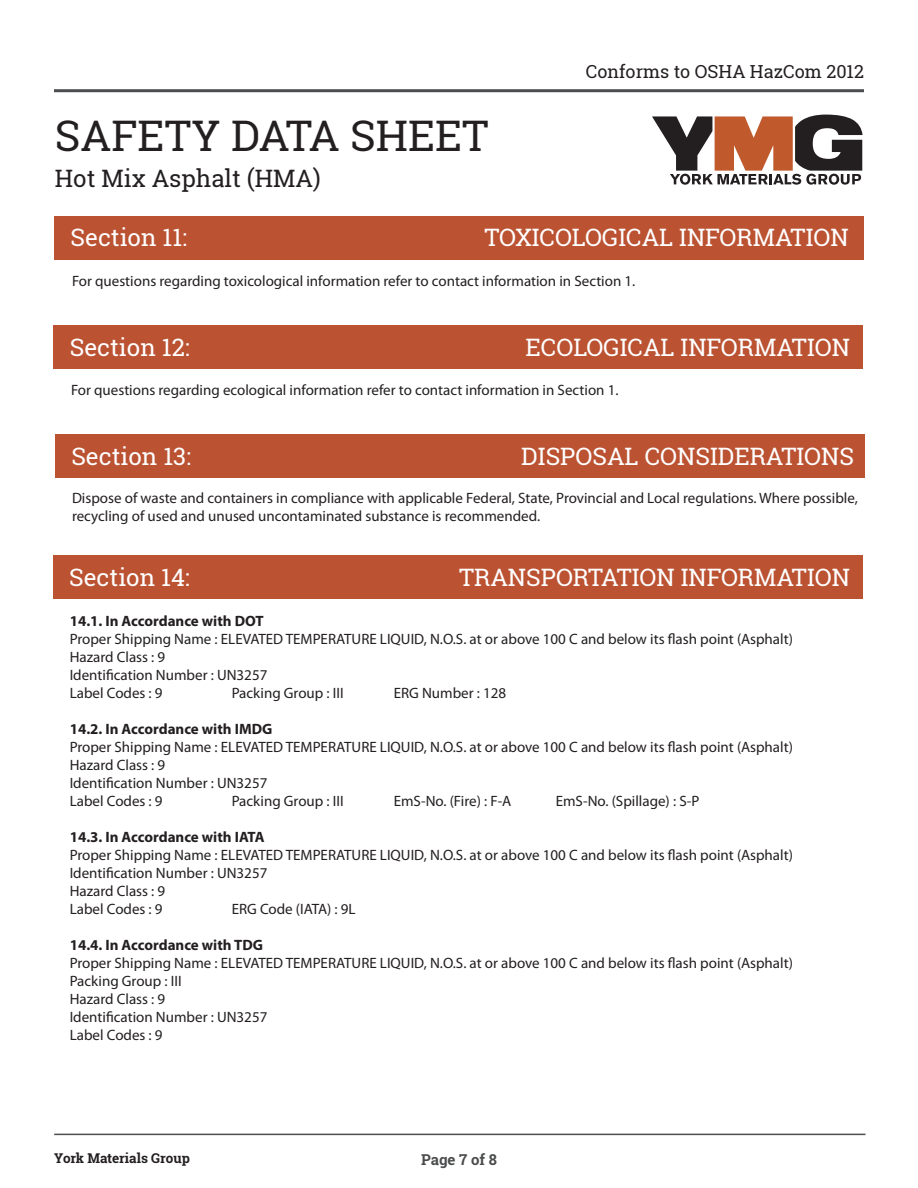
<style>
.page{position:relative;width:918px;height:1188px;background:#fff}
.page>*{position:absolute;margin:0;border:0;box-sizing:border-box;transform-origin:0 0}
.t1{font:42.15px "Roboto Slab";color:#231f20}
.t2{font:24px "Roboto Slab";color:#fff}
.t3{font:24px "Roboto Slab";color:#231f20}
.t4{font:18px "Roboto Slab";color:#231f20}
.t5{font:15px/18px "Myriad Pro";color:#231f20}
.t6{font:700 15px "Myriad Pro";color:#231f20}
.t7{font:700 15px "Roboto Slab";color:#4b4c4d}
.t8{font:700 13.5px "Roboto Slab";color:#231f20}
</style>
<div class="page">
<hr style="left:54px;top:89px;width:810px;height:3px;background:#4b4c4d">
<div style="left:54px;top:217px;width:810px;height:43px;background:#bb5333"></div>
<hr style="left:54px;top:1134px;width:812px;height:1px;background:#4b4c4d">
<div style="left:53px;top:325px;width:810px;height:44px;background:#bb5333"></div>
<div style="left:55px;top:434px;width:810px;height:44px;background:#bb5333"></div>
<div style="left:53px;top:555px;width:810px;height:44px;background:#bb5333"></div>
<svg style="left:652px;top:115px;width:211px;height:70px"></svg>
<p class="t1" style="left:55px;top:107px;width:435px">SAFETY DATA SHEET</p>
<p class="t3" style="left:55px;top:162px;width:267px">Hot Mix Asphalt (HMA)</p>
<p class="t4" style="left:586px;top:59px;width:280px">Conforms to OSHA HazCom 2012</p>
<p class="t2" style="left:70px;top:221px;width:118px">Section 11:</p>
<p class="t2" style="left:484px;top:221px;width:366px">TOXICOLOGICAL INFORMATION</p>
<p class="t5" style="left:72px;top:272px;width:565px">For questions regarding toxicological information refer to contact information in Section 1.</p>
<p class="t2" style="left:70px;top:331px;width:122px">Section 12:</p>
<p class="t2" style="left:526px;top:331px;width:326px">ECOLOGICAL INFORMATION</p>
<p class="t5" style="left:71px;top:381px;width:549px">For questions regarding ecological information refer to contact information in Section 1.</p>
<p class="t2" style="left:71px;top:439px;width:121px">Section 13:</p>
<p class="t2" style="left:521px;top:439px;width:334px">DISPOSAL CONSIDERATIONS</p>
<p class="t5" style="left:72px;top:489px;width:787px">Dispose of waste and containers in compliance with applicable Federal, State, Provincial and Local regulations. Where possible, recycling of used and unused uncontaminated substance is recommended.</p>
<p class="t2" style="left:69px;top:561px;width:122px">Section 14:</p>
<p class="t2" style="left:459px;top:561px;width:392px">TRANSPORTATION INFORMATION</p>
<p class="t6" style="left:70px;top:612px;width:196px">14.1. In Accordance with DOT</p>
<p class="t5" style="left:70px;top:631px;width:725px">Proper Shipping Name : ELEVATED TEMPERATURE LIQUID, N.O.S. at or above 100 C and below its flash point (Asphalt)</p>
<p class="t5" style="left:70px;top:649px;width:97px">Hazard Class : 9</p>
<p class="t5" style="left:70px;top:667px;width:199px">Identification Number : UN3257</p>
<p class="t5" style="left:70px;top:685px;width:94px">Label Codes : 9</p>
<p class="t5" style="left:232px;top:685px;width:113px">Packing Group : III</p>
<p class="t5" style="left:394px;top:685px;width:114px">ERG Number : 128</p>
<p class="t6" style="left:70px;top:720px;width:204px">14.2. In Accordance with IMDG</p>
<p class="t5" style="left:70px;top:739px;width:725px">Proper Shipping Name : ELEVATED TEMPERATURE LIQUID, N.O.S. at or above 100 C and below its flash point (Asphalt)</p>
<p class="t5" style="left:70px;top:757px;width:97px">Hazard Class : 9</p>
<p class="t5" style="left:70px;top:775px;width:199px">Identification Number : UN3257</p>
<p class="t5" style="left:70px;top:793px;width:94px">Label Codes : 9</p>
<p class="t5" style="left:232px;top:793px;width:113px">Packing Group : III</p>
<p class="t5" style="left:394px;top:793px;width:119px">EmS-No. (Fire) : F-A</p>
<p class="t5" style="left:556px;top:793px;width:145px">EmS-No. (Spillage) : S-P</p>
<p class="t6" style="left:70px;top:828px;width:196px">14.3. In Accordance with IATA</p>
<p class="t5" style="left:70px;top:847px;width:725px">Proper Shipping Name : ELEVATED TEMPERATURE LIQUID, N.O.S. at or above 100 C and below its flash point (Asphalt)</p>
<p class="t5" style="left:70px;top:865px;width:199px">Identification Number : UN3257</p>
<p class="t5" style="left:70px;top:883px;width:97px">Hazard Class : 9</p>
<p class="t5" style="left:70px;top:901px;width:94px">Label Codes : 9</p>
<p class="t5" style="left:232px;top:901px;width:125px">ERG Code (IATA) : 9L</p>
<p class="t6" style="left:70px;top:936px;width:195px">14.4. In Accordance with TDG</p>
<p class="t5" style="left:70px;top:955px;width:725px">Proper Shipping Name : ELEVATED TEMPERATURE LIQUID, N.O.S. at or above 100 C and below its flash point (Asphalt)</p>
<p class="t5" style="left:70px;top:973px;width:113px">Packing Group : III</p>
<p class="t5" style="left:70px;top:991px;width:97px">Hazard Class : 9</p>
<p class="t5" style="left:70px;top:1009px;width:199px">Identification Number : UN3257</p>
<p class="t5" style="left:70px;top:1027px;width:94px">Label Codes : 9</p>
<p class="t8" style="left:54px;top:1149px;width:137px">York Materials Group</p>
<p class="t7" style="left:421px;top:1149px;width:77px">Page 7 of 8</p>
</div>
